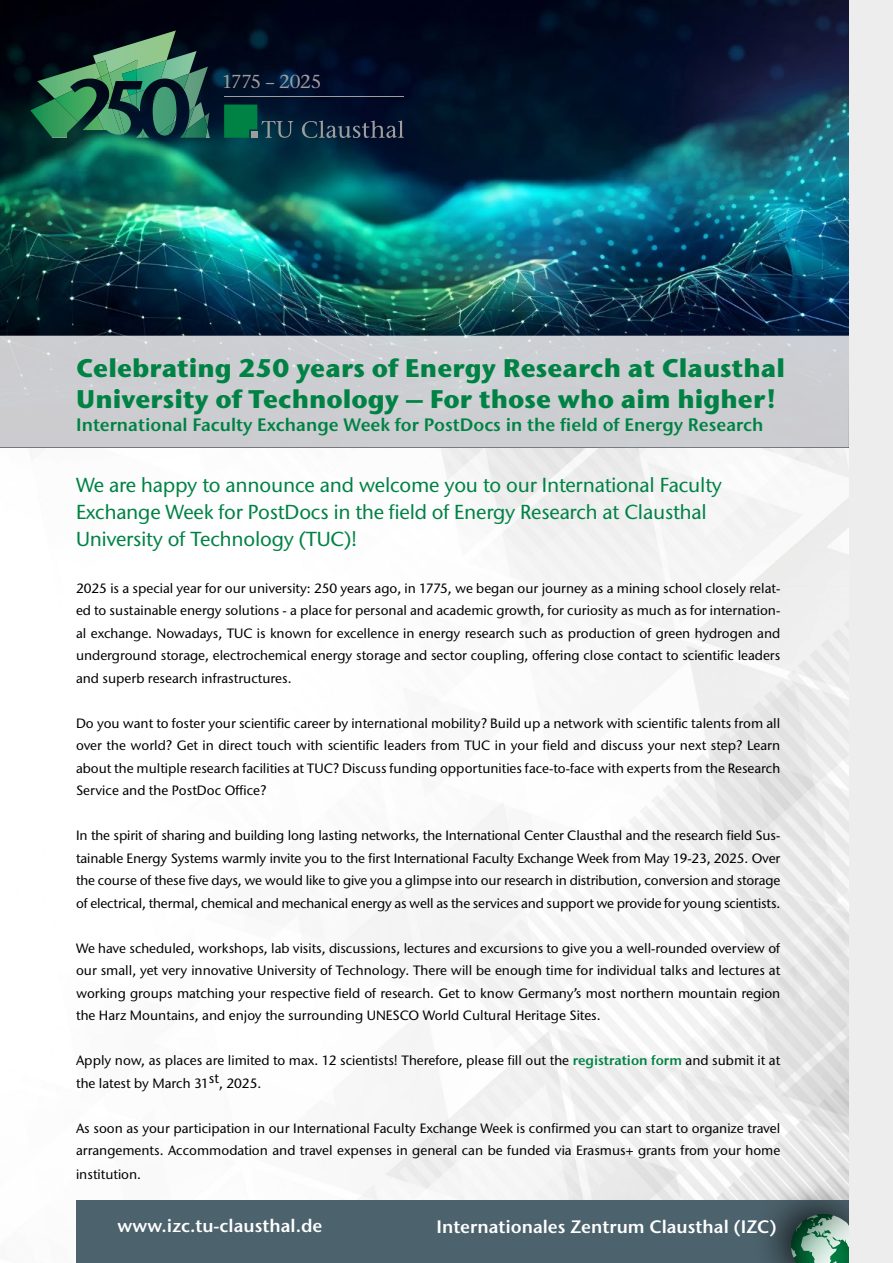
<style>
.page{position:relative;width:893px;height:1263px;background:#fff}
.page>*{position:absolute;margin:0;border:0;box-sizing:border-box;transform-origin:0 0}
.t1{font:700 25.5px/30.6px "Stone Sans ITC Std";color:#008244}
.t2{font:500 20.25px/27px "Stone Sans ITC Std";letter-spacing:-.01em;color:#008244}
.t3{font:500 18.75px "Stone Ser ITC Std";letter-spacing:-.03em;color:#9d9d9c}
.t4{font:600 18px "Stone Sans ITC Std";color:#008244}
.t5{font:600 18px "Stone Sans ITC Std";color:#fff}
.t6{font:500 13.5px/22.5px "Stone Sans ITC Std";color:#000;text-align:justify}
.s1{font-weight:600;color:#008244}
</style>
<div class="page">
<img style="left:0;top:0;width:849px;height:336px">
<div style="left:76px;top:1200px;width:817px;height:63px;background:#4c626c"></div>
<div style="left:752px;top:1179px;width:129px;height:84px;background:#000;opacity:.75"></div>
<div style="left:777px;top:1201px;width:91px;height:62px;background:#000;opacity:.75"></div>
<svg style="left:791px;top:1214px;width:58px;height:49px;background:#62907c"></svg>
<div style="left:0;top:336px;width:849px;height:112px;background:#cccdd1"></div>
<div style="left:849px;top:0;width:44px;height:1263px;background:#ededed"></div>
<svg style="left:224px;top:105px;width:69px;height:33px;background:#0c5645"></svg>
<svg style="left:302px;top:120px;width:102px;height:18px;background:#28364a"></svg>
<hr style="left:224px;top:96px;width:180px;height:1px;background:#9d9d9c">
<img style="left:30px;top:79px;width:106px;height:59px">
<img style="left:93px;top:30px;width:83px;height:73px">
<img style="left:109px;top:60px;width:15px;height:42px">
<img style="left:85px;top:122px;width:12px;height:8px">
<img style="left:37px;top:63px;width:59px;height:49px">
<img style="left:55px;top:77px;width:55px;height:45px">
<img style="left:96px;top:60px;width:13px;height:34px">
<img style="left:101px;top:73px;width:12px;height:29px">
<img style="left:132px;top:51px;width:65px;height:16px">
<img style="left:124px;top:60px;width:43px;height:30px">
<img style="left:122px;top:69px;width:15px;height:27px">
<img style="left:143px;top:67px;width:65px;height:71px">
<img style="left:124px;top:128px;width:7px;height:6px">
<img style="left:121px;top:104px;width:22px;height:24px">
<svg style="left:120px;top:96px;width:9px;height:8px"></svg>
<img style="left:97px;top:103px;width:24px;height:32px">
<img style="left:112px;top:109px;width:12px;height:25px">
<svg style="left:136px;top:128px;width:13px;height:10px"></svg>
<img style="left:153px;top:87px;width:24px;height:49px">
<svg style="left:153px;top:91px;width:4px;height:13px"></svg>
<img style="left:132px;top:90px;width:13px;height:21px">
<img style="left:129px;top:93px;width:8px;height:14px">
<img style="left:172px;top:74px;width:17px;height:16px">
<img style="left:165px;top:127px;width:45px;height:11px">
<img style="left:165px;top:121px;width:11px;height:15px">
<img style="left:159px;top:123px;width:14px;height:13px">
<img style="left:185px;top:102px;width:20px;height:11px">
<img style="left:185px;top:107px;width:9px;height:6px">
<img style="left:180px;top:113px;width:29px;height:25px">
<img style="left:183px;top:116px;width:24px;height:22px">
<svg style="left:180px;top:129px;width:7px;height:9px"></svg>
<h3 class="t3" style="left:222px;top:70px;width:101px">1775 – 2025</h3>
<h1 class="t1" style="left:76px;top:352px;width:710px">Celebrating 250 years of Energy Research at Clausthal<br>University of Technology – For those who aim higher!</h1>
<h3 class="t4" style="left:76px;top:413px;width:689px">International Faculty Exchange Week for PostDocs in the field of Energy Research</h3>
<h2 class="t2" style="left:76px;top:471px;width:648px">We are happy to announce and welcome you to our International Faculty<br>Exchange Week for PostDocs in the field of Energy Research at Clausthal<br>University of Technology (TUC)!</h2>
<p class="t6" style="left:76px;top:577px;width:706px">2025 is a special year for our university: 250 years ago, in 1775, we began our journey as a mining school closely relat&shy;ed to sustainable energy solutions - a place for personal and academic growth, for curiosity as much as for internation&shy;al exchange. Nowadays, TUC is known for excellence in energy research such as production of green hydrogen and underground storage, electrochemical energy storage and sector coupling, offering close contact to scientific leaders and superb research infrastructures.</p>
<p class="t6" style="left:76px;top:712px;width:706px">Do you want to foster your scientific career by international mobility? Build up a network with scientific talents from all over the world? Get in direct touch with scientific leaders from TUC in your field and discuss your next step? Learn about the multiple research facilities at TUC? Discuss funding opportunities face-to-face with experts from the Research Service and the PostDoc Office?</p>
<p class="t6" style="left:76px;top:824px;width:706px">In the spirit of sharing and building long lasting networks, the International Center Clausthal and the research field Sus&shy;tainable Energy Systems warmly invite you to the first International Faculty Exchange Week from May 19-23, 2025. Over the course of these five days, we would like to give you a glimpse into our research in distribution, conversion and storage of electrical, thermal, chemical and mechanical energy as well as the services and support we provide for young scientists.</p>
<p class="t6" style="left:76px;top:937px;width:706px">We have scheduled, workshops, lab visits, discussions, lectures and excursions to give you a well-rounded overview of our small, yet very innovative University of Technology. There will be enough time for individual talks and lectures at working groups matching your respective field of research. Get to know Germany’s most northern mountain region the Harz Mountains, and enjoy the surrounding UNESCO World Cultural Heritage Sites.</p>
<p class="t6" style="left:76px;top:1049px;width:706px">Apply now, as places are limited to max. 12 scientists! Therefore, please fill out the <span class="s1">registration form</span> and submit it at the latest by March 31st, 2025.</p>
<p class="t6" style="left:76px;top:1117px;width:706px">As soon as your participation in our International Faculty Exchange Week is confirmed you can start to organize travel arrangements. Accommodation and travel expenses in general can be funded via Erasmus+ grants from your home</p>
<p class="t6" style="left:76px;top:1163px;width:67px">institution.</p>
<h3 class="t5" style="left:118px;top:1214px;width:206px">www.izc.tu-clausthal.de</h3>
<h3 class="t5" style="left:437px;top:1215px;width:342px">Internationales Zentrum Clausthal (IZC)</h3>
</div>
